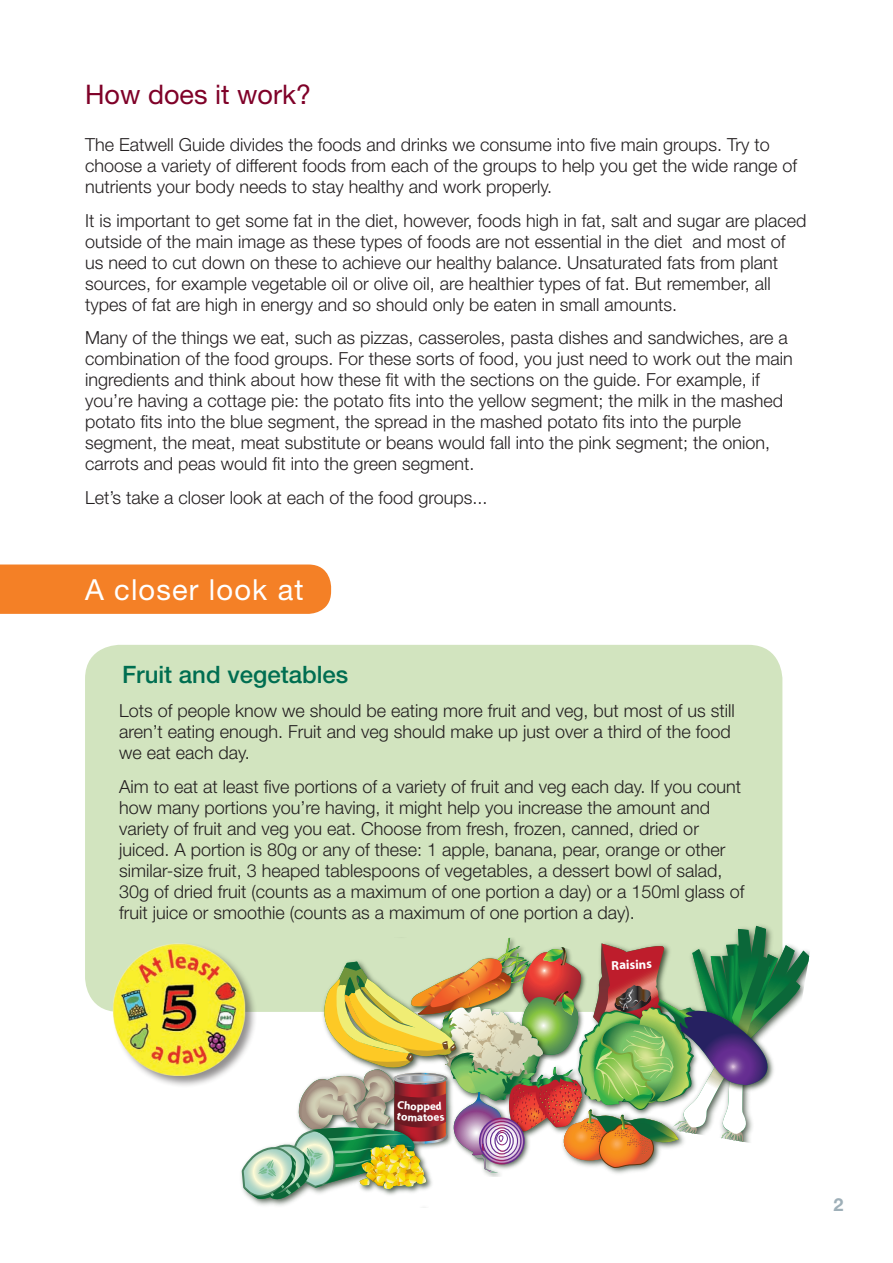
<style>
.page{position:relative;width:893px;height:1263px;background:#fff}
.page>*{position:absolute;margin:0;border:0;box-sizing:border-box;transform-origin:0 0}
.t1{font:29.1px "Helvetica Neue LT Std";letter-spacing:.04em;color:#fff}
.t2{font:27px "Helvetica Neue LT Std";color:#7f0128}
.t3{font:500 24px "Helvetica Neue LT Std";color:#006e51}
.t4{font:300 18px/21px "Helvetica Neue LT Std";color:#231f20}
.t5{font:700 18px "Helvetica Neue LT Std";color:#9eafb8}
.t6{font:700 12.9px "Myriad";color:#fff}
.t7{font:700 11.25px "Myriad";color:#fff}
</style>
<div class="page">
<div style="left:0;top:564px;width:331px;height:50px;background:#f48026"></div>
<div style="left:85px;top:645px;width:697px;height:367px;background:#d2e4bf;border-radius:34px"></div>
<img style="left:105px;top:943px;width:133px;height:143px">
<img style="left:238px;top:908px;width:572px;height:298px">
<h2 class="t2" style="left:85px;top:79px;width:227px">How does it work?</h2>
<p class="t4" style="left:85px;top:134px;width:713px">The Eatwell Guide divides the foods and drinks we consume into five main groups. Try to choose a variety of different foods from each of the groups to help you get the wide range of nutrients your body needs to stay healthy and work properly.</p>
<p class="t4" style="left:85px;top:209px;width:723px">It is important to get some fat in the diet, however, foods high in fat, salt and sugar are placed outside of the main image as these types of foods are not essential in the diet and most of us need to cut down on these to achieve our healthy balance. Unsaturated fats from plant sources, for example vegetable oil or olive oil, are healthier types of fat. But remember, all types of fat are high in energy and so should only be eaten in small amounts.</p>
<p class="t4" style="left:85px;top:327px;width:709px">Many of the things we eat, such as pizzas, casseroles, pasta dishes and sandwiches, are a combination of the food groups. For these sorts of food, you just need to work out the main ingredients and think about how these fit with the sections on the guide. For example, if you’re having a cottage pie: the potato fits into the yellow segment; the milk in the mashed potato fits into the blue segment, the spread in the mashed potato fits into the purple segment, the meat, meat substitute or beans would fall into the pink segment; the onion, carrots and peas would fit into the green segment.</p>
<p class="t4" style="left:85px;top:487px;width:404px">Let’s take a closer look at each of the food groups...</p>
<h1 class="t1" style="left:85px;top:572px;width:220px">A closer look at</h1>
<h3 class="t3" style="left:122px;top:660px;width:228px">Fruit and vegetables</h3>
<p class="t4" style="left:119px;top:699px;width:617px">Lots of people know we should be eating more fruit and veg, but most of us still aren’t eating enough. Fruit and veg should make up just over a third of the food we eat each day.</p>
<p class="t4" style="left:119px;top:775px;width:627px">Aim to eat at least five portions of a variety of fruit and veg each day. If you count how many portions you’re having, it might help you increase the amount and variety of fruit and veg you eat. Choose from fresh, frozen, canned, dried or juiced. A portion is 80g or any of these: 1 apple, banana, pear, orange or other similar-size fruit, 3 heaped tablespoons of vegetables, a dessert bowl of salad, 30g of dried fruit (counts as a maximum of one portion a day) or a 150ml glass of fruit juice or smoothie (counts as a maximum of one portion a day).</p>
<p class="t6" style="left:611px;top:959px;width:42px;rotate:-2deg">Raisins</p>
<p class="t7" style="left:423px;top:1100px;width:8px">p</p>
<p class="t7" style="left:417px;top:1112px;width:8px">a</p>
<p class="t5" style="left:833px;top:1194px;width:12px">2</p>
</div>
